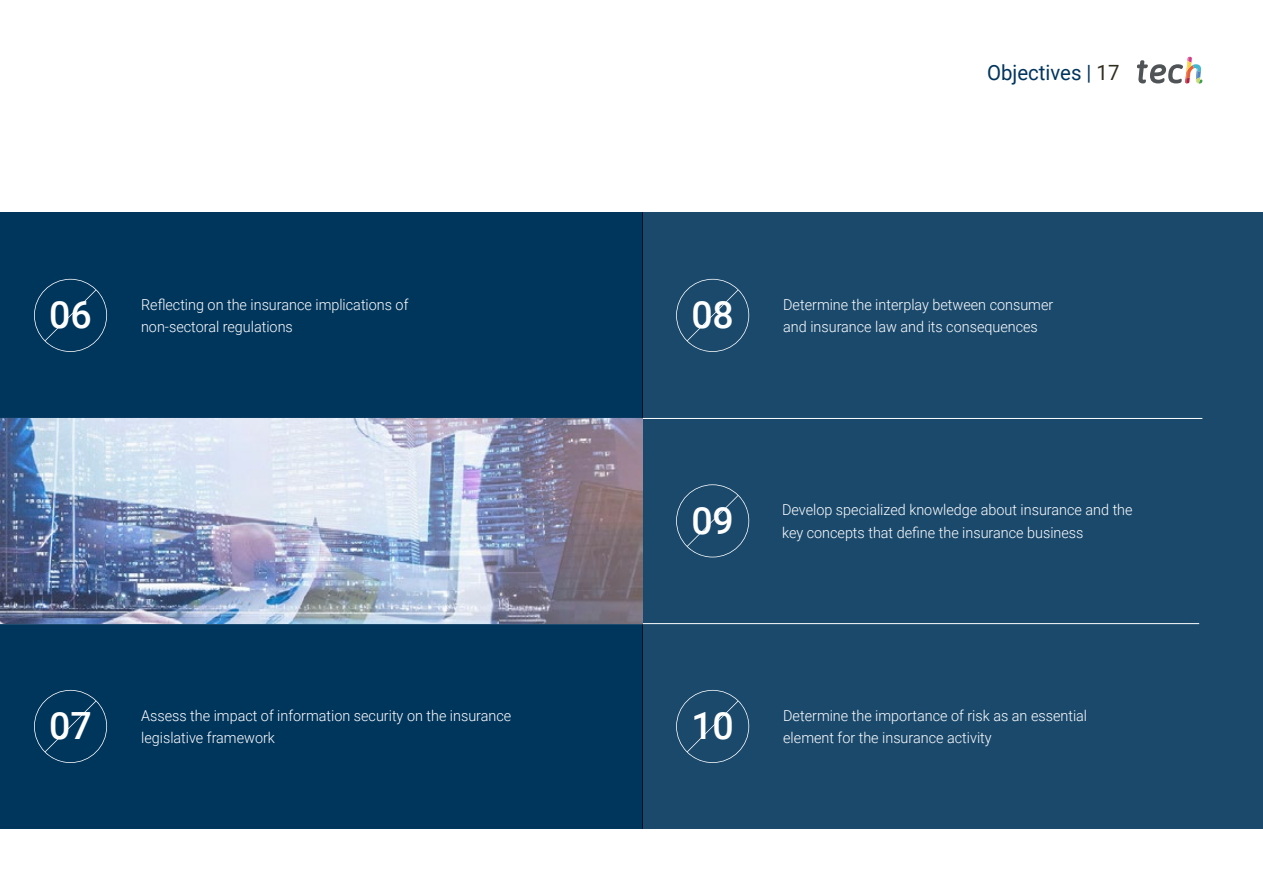
<style>
.page{position:relative;width:1263px;height:893px;background:#fff}
.page>*{position:absolute;margin:0;border:0;box-sizing:border-box;transform-origin:0 0}
.t1{font:500 37.5px "Roboto";color:#fff}
.t2{font:21px "Roboto";color:#00355e}
.t3{font:300 15px/22.5px "Roboto";color:#fff;scale:.96 1}
.s1{color:#312e20}
</style>
<div class="page">
<svg style="left:1137px;top:57px;width:65px;height:27px"></svg>
<div style="left:0;top:213px;width:642px;height:616px;background:#00355c"></div>
<div style="left:642px;top:213px;width:621px;height:616px;background:#1a496c"></div>
<svg style="left:34px;top:279px;width:73px;height:73px"></svg>
<svg style="left:676px;top:279px;width:73px;height:73px"></svg>
<svg style="left:34px;top:690px;width:73px;height:73px"></svg>
<svg style="left:676px;top:484px;width:73px;height:73px"></svg>
<svg style="left:676px;top:690px;width:73px;height:73px"></svg>
<hr style="left:0;top:418px;width:1202px;height:1px;background:#fff">
<hr style="left:0;top:623px;width:1199px;height:1px;background:#fff">
<img style="left:0;top:418px;width:642px;height:205px">
<h2 class="t2" style="left:987px;top:57px;width:134px">Objectives | <span class="s1">17</span></h2>
<p class="t3" style="left:141px;top:293px;width:280px">Reflecting on the insurance implications of non-sectoral regulations</p>
<p class="t3" style="left:783px;top:293px;width:283px">Determine the interplay between consumer</p>
<h1 class="t1" style="left:49px;top:288px;width:44px">06</h1>
<h1 class="t1" style="left:691px;top:288px;width:44px">08</h1>
<p class="t3" style="left:783px;top:315px;width:267px">and insurance law and its consequences</p>
<h1 class="t1" style="left:49px;top:699px;width:44px">07</h1>
<p class="t3" style="left:141px;top:704px;width:387px">Assess the impact of information security on the insurance legislative framework</p>
<h1 class="t1" style="left:691px;top:494px;width:44px">09</h1>
<p class="t3" style="left:782px;top:498px;width:367px">Develop specialized knowledge about insurance and the key concepts that define the insurance business</p>
<h1 class="t1" style="left:691px;top:699px;width:44px">10</h1>
<p class="t3" style="left:783px;top:704px;width:318px">Determine the importance of risk as an essential</p>
<p class="t3" style="left:783px;top:726px;width:219px">element for the insurance activity</p>
</div>
